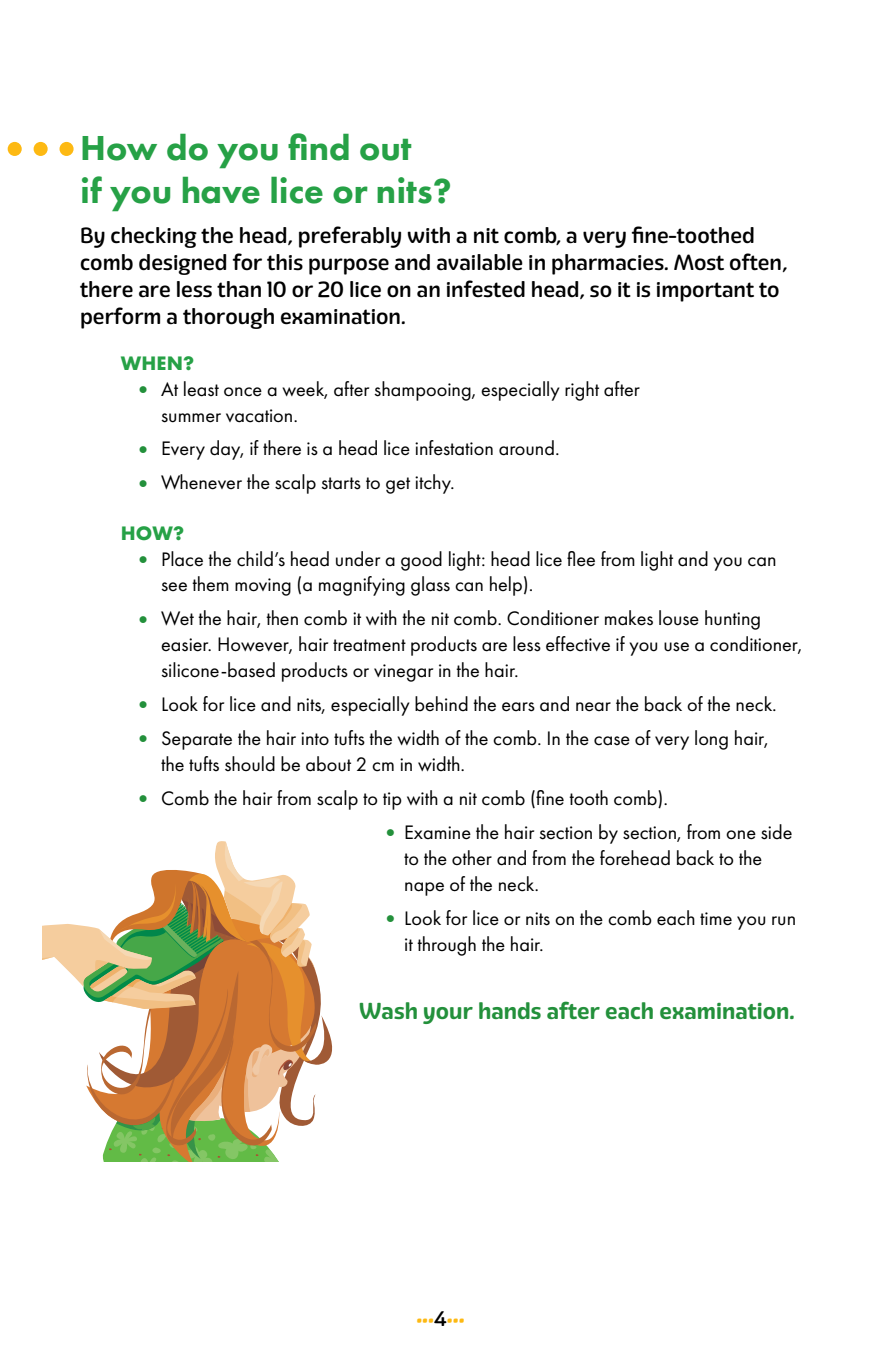
<style>
.page{position:relative;width:881px;height:1357px;background:#fff}
.page>*{position:absolute;margin:0;border:0;box-sizing:border-box;transform-origin:0 0}
.t1{font:800 36px/42.8px "Futura PT";color:#26a146}
.t2{font:700 22.5px "Eigerdals";color:#23903b}
.t3{font:500 21.38px/27px "Eigerdals";color:#000}
.t4{font:20.25px/25.9px "Futura PT";color:#000}
.t5{font:700 20.25px "Futura PT";letter-spacing:.01em;color:#26a146}
.t6{font:500 20.25px "Eigerdals";color:#fdb913}
.s1{font-weight:600;font-size:24.75px;color:#23903b}
.s2{color:#000}
</style>
<div class="page">
<div style="left:60px;top:142px;width:14px;height:14px;background:#fdb913;border-radius:50%"></div>
<div style="left:34px;top:142px;width:14px;height:14px;background:#fdb913;border-radius:50%"></div>
<div style="left:8px;top:142px;width:14px;height:14px;background:#fdb913;border-radius:50%"></div>
<svg style="left:43px;top:841px;width:290px;height:321px"></svg>
<h1 class="t1" style="left:80px;top:126px;width:373px">How do you find out<br>if you have lice or nits?</h1>
<p class="t3" style="left:80px;top:222px;width:709px">By checking the head, preferably with a nit comb, a very fine-toothed comb designed for this purpose and available in pharmacies. Most often, there are less than 10 or 20 lice on an infested head, so it is important to perform a thorough examination.</p>
<p class="t5" style="left:121px;top:350px;width:75px">WHEN?</p>
<p class="t4" style="left:161px;top:376px;width:480px;text-indent:-30px"><span class="s1">•</span> At least once a week, after shampooing, especially right after summer vacation.</p>
<p class="t4" style="left:131px;top:436px;width:430px"><span class="s1">•</span> Every day, if there is a head lice infestation around.</p>
<p class="t4" style="left:131px;top:470px;width:326px"><span class="s1">•</span> Whenever the scalp starts to get itchy.</p>
<p class="t5" style="left:121px;top:520px;width:65px">HOW?</p>
<p class="t4" style="left:161px;top:546px;width:617px;text-indent:-30px"><span class="s1">•</span> Place the child’s head under a good light: head lice flee from light and you can see them moving (a magnifying glass can help).</p>
<p class="t4" style="left:161px;top:606px;width:643px;text-indent:-30px"><span class="s1">•</span> Wet the hair, then comb it with the nit comb. Conditioner makes louse hunting easier. However, hair treatment products are less effective if you use a conditioner, silicone-based products or vinegar in the hair.</p>
<p class="t4" style="left:131px;top:691px;width:647px"><span class="s1">•</span> Look for lice and nits, especially behind the ears and near the back of the neck.</p>
<p class="t4" style="left:161px;top:725px;width:609px;text-indent:-30px"><span class="s1">•</span> Separate the hair into tufts the width of the comb. In the case of very long hair, the tufts should be about 2 cm in width.</p>
<p class="t4" style="left:131px;top:785px;width:539px"><span class="s1">•</span> Comb the hair from scalp to tip with a nit comb (fine tooth comb).</p>
<p class="t4" style="left:404px;top:819px;width:390px;text-indent:-26px"><span class="s1">•</span>Examine the hair section by section, from one side to the other and from the forehead back to the nape of the neck.</p>
<p class="t4" style="left:404px;top:905px;width:393px;text-indent:-26px"><span class="s1">•</span>Look for lice or nits on the comb each time you run it through the hair.</p>
<p class="t2" style="left:359px;top:997px;width:437px">Wash your hands after each examination.</p>
<p class="t6" style="left:416px;top:1307px;width:50px">•••<span class="s2">4</span>•••</p>
</div>
